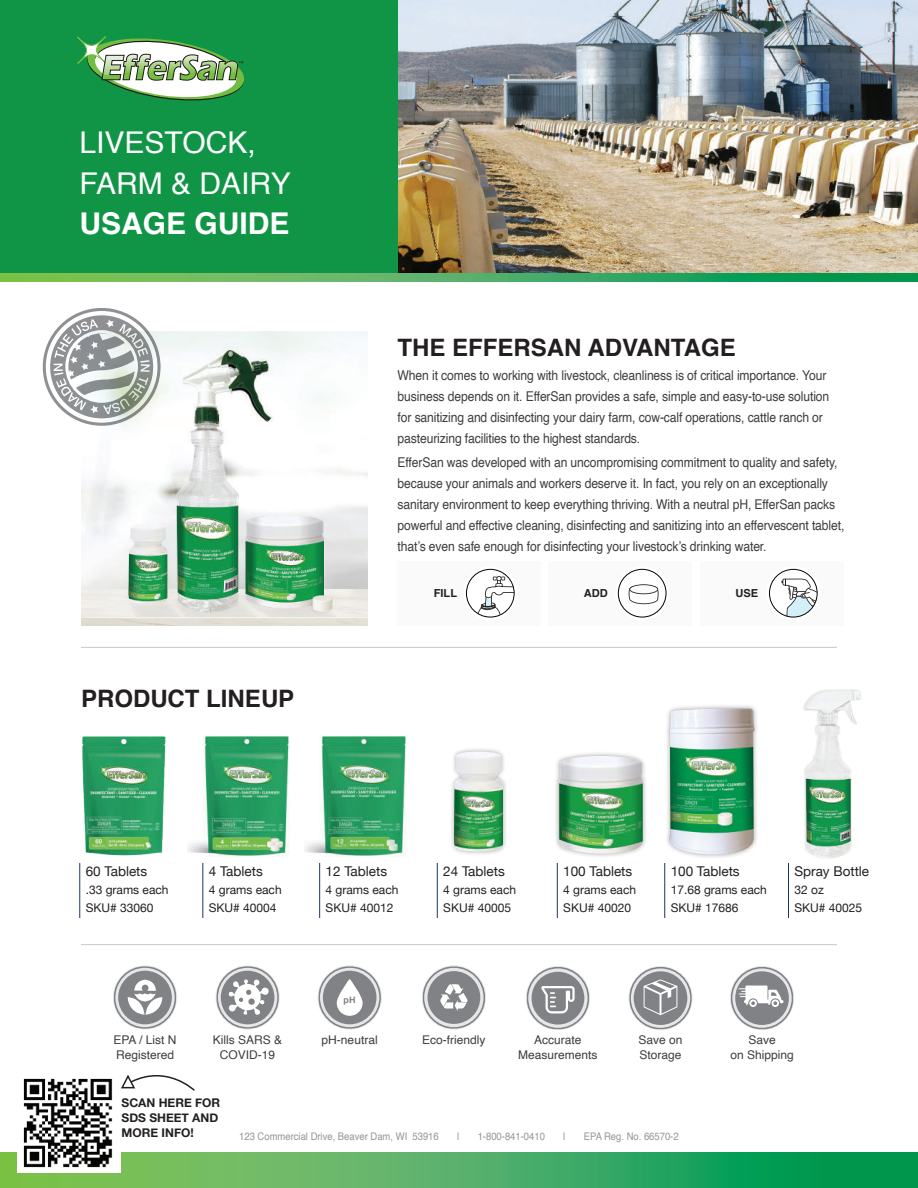
<style>
.page{position:relative;width:918px;height:1188px;background:#fff}
.page>*{position:absolute;margin:0;border:0;box-sizing:border-box;transform-origin:0 0}
.t1{font:30px/40.5px "Helvetica";color:#fff}
.t2{font:700 30px "Helvetica";color:#fff}
.t3{font:700 24px "Helvetica";color:#231f20}
.t4{font:13.5px/21px "Helvetica";letter-spacing:-.01em;color:#3e3e3f;scale:.9 1}
.t5{font:13.5px "Helvetica Neue";color:#231f20}
.t6{font:12px/18px "Helvetica Neue";color:#231f20}
.t7{font:12px/15px "Helvetica";color:#3e3e3f;text-align:center}
.t8{font:700 12px/15px "Helvetica Neue";color:#231f20}
.t9{font:700 11.1px "Helvetica";color:#231f20}
.t10{font:10.5px "Helvetica";color:#939598;scale:.9 1}
.t11{font:700 8.85px "Helvetica";color:#808285}
</style>
<div class="page">
<img style="left:398px;top:0;width:520px;height:273px">
<img style="left:82px;top:331px;width:285px;height:295px">
<svg style="left:114px;top:966px;width:62px;height:63px"></svg>
<svg style="left:216px;top:966px;width:63px;height:63px"></svg>
<svg style="left:318px;top:966px;width:63px;height:63px"></svg>
<svg style="left:337px;top:980px;width:25px;height:35px"></svg>
<div style="left:337px;top:979px;width:26px;height:37px;border:2px solid #fff;border-radius:12px"></div>
<svg style="left:423px;top:966px;width:62px;height:63px"></svg>
<svg style="left:527px;top:967px;width:62px;height:62px"></svg>
<svg style="left:629px;top:967px;width:63px;height:62px"></svg>
<svg style="left:731px;top:967px;width:62px;height:62px"></svg>
<div style="left:0;top:0;width:398px;height:277px;background:#109547"></div>
<svg style="left:77px;top:37px;width:29px;height:26px"></svg>
<div style="left:77px;top:36px;width:29px;height:28px;border:1px solid #74bd43"></div>
<svg style="left:85px;top:36px;width:159px;height:65px"></svg>
<svg style="left:0;top:273px;width:918px;height:8px"></svg>
<hr style="left:81px;top:647px;width:756px;height:1px;background:#c7c8ca">
<hr style="left:81px;top:944px;width:756px;height:1px;background:#c7c8ca">
<svg style="left:0;top:1152px;width:918px;height:36px"></svg>
<div style="left:43px;top:308px;width:118px;height:118px;border:3px solid #808285;border-radius:50%"></div>
<svg style="left:50px;top:315px;width:103px;height:103px"></svg>
<hr style="left:437px;top:863px;width:1px;height:55px;background:#193665">
<div style="left:449px;top:747px;width:59px;height:110px;background:#231f20;opacity:.4"></div>
<img style="left:454px;top:752px;width:49px;height:100px">
<hr style="left:557px;top:863px;width:1px;height:55px;background:#193665">
<div style="left:554px;top:751px;width:94px;height:108px;background:#231f20;opacity:.4"></div>
<img style="left:559px;top:756px;width:84px;height:98px">
<hr style="left:664px;top:863px;width:1px;height:55px;background:#193665">
<div style="left:665px;top:704px;width:95px;height:155px;background:#231f20;opacity:.4"></div>
<img style="left:669px;top:708px;width:86px;height:146px">
<hr style="left:203px;top:863px;width:1px;height:55px;background:#193665">
<img style="left:187px;top:735px;width:103px;height:121px">
<hr style="left:80px;top:863px;width:1px;height:55px;background:#193665">
<img style="left:82px;top:736px;width:84px;height:120px">
<hr style="left:319px;top:863px;width:1px;height:55px;background:#193665">
<img style="left:304px;top:735px;width:103px;height:121px">
<hr style="left:788px;top:863px;width:1px;height:55px;background:#193665">
<img style="left:803px;top:689px;width:58px;height:170px">
<div style="left:398px;top:562px;width:143px;height:64px;background:#fafafa"></div>
<svg style="left:464px;top:567px;width:53px;height:53px"></svg>
<div style="left:463px;top:566px;width:54px;height:54px;border:1px solid #fff;border-radius:50%"></div>
<svg style="left:466px;top:576px;width:48px;height:41px"></svg>
<div style="left:466px;top:569px;width:48px;height:48px;border:1px solid #050504;border-radius:50%"></div>
<div style="left:549px;top:562px;width:143px;height:64px;background:#fafafa"></div>
<svg style="left:616px;top:567px;width:53px;height:53px"></svg>
<div style="left:615px;top:566px;width:54px;height:54px;border:1px solid #fff;border-radius:50%"></div>
<svg style="left:628px;top:584px;width:32px;height:20px"></svg>
<div style="left:618px;top:569px;width:48px;height:48px;border:1px solid #050504;border-radius:50%"></div>
<div style="left:700px;top:562px;width:143px;height:64px;background:#fafafa"></div>
<svg style="left:767px;top:567px;width:53px;height:53px"></svg>
<div style="left:766px;top:566px;width:54px;height:54px;border:1px solid #fff;border-radius:50%"></div>
<svg style="left:769px;top:575px;width:48px;height:42px"></svg>
<div style="left:769px;top:569px;width:48px;height:48px;border:1px solid #050504;border-radius:50%"></div>
<div style="left:17px;top:1073px;width:103px;height:100px;background:#fff"></div>
<img style="left:23px;top:1078px;width:90px;height:90px">
<svg style="left:121px;top:1075px;width:74px;height:16px"></svg>
<h1 class="t1" style="left:80px;top:125px;width:213px">LIVESTOCK,<br>FARM &amp; DAIRY</h1>
<h1 class="t2" style="left:80px;top:212px;width:212px">USAGE GUIDE</h1>
<h2 class="t3" style="left:81px;top:689px;width:215px">PRODUCT LINEUP</h2>
<h2 class="t3" style="left:398px;top:338px;width:340px">THE EFFERSAN ADVANTAGE</h2>
<p class="t4" style="left:398px;top:366px;width:481px">When it comes to working with livestock, cleanliness is of critical importance. Your business depends on it. EfferSan provides a safe, simple and easy-to-use solution for sanitizing and disinfecting your dairy farm, cow-calf operations, cattle ranch or pasteurizing facilities to the highest standards.</p>
<p class="t4" style="left:398px;top:453px;width:498px">EfferSan was developed with an uncompromising commitment to quality and safety, because your animals and workers deserve it. In fact, you rely on an exceptionally sanitary environment to keep everything thriving. With a neutral pH, EfferSan packs powerful and effective cleaning, disinfecting and sanitizing into an effervescent tablet, that’s even safe enough for disinfecting your livestock’s drinking water.</p>
<p class="t9" style="left:434px;top:589px;width:25px">FILL</p>
<p class="t9" style="left:584px;top:589px;width:25px">ADD</p>
<p class="t9" style="left:735px;top:589px;width:24px">USE</p>
<p class="t5" style="left:86px;top:866px;width:63px">60 Tablets</p>
<p class="t6" style="left:86px;top:882px;width:84px">.33 grams each<br>SKU# 33060</p>
<p class="t5" style="left:209px;top:866px;width:56px">4 Tablets</p>
<p class="t6" style="left:209px;top:882px;width:74px">4 grams each<br>SKU# 40004</p>
<p class="t5" style="left:326px;top:866px;width:63px">12 Tablets</p>
<p class="t6" style="left:326px;top:882px;width:74px">4 grams each<br>SKU# 40012</p>
<p class="t11" style="left:344px;top:997px;width:13px">pH</p>
<p class="t5" style="left:443px;top:866px;width:63px">24 Tablets</p>
<p class="t6" style="left:443px;top:882px;width:74px">4 grams each<br>SKU# 40005</p>
<p class="t5" style="left:563px;top:866px;width:71px">100 Tablets</p>
<p class="t6" style="left:563px;top:882px;width:74px">4 grams each<br>SKU# 40020</p>
<p class="t5" style="left:671px;top:866px;width:71px">100 Tablets</p>
<p class="t6" style="left:671px;top:882px;width:98px">17.68 grams each<br>SKU# 17686</p>
<p class="t5" style="left:794px;top:866px;width:76px">Spray Bottle</p>
<p class="t6" style="left:794px;top:882px;width:69px">32 oz<br>SKU# 40025</p>
<p class="t7" style="left:213px;top:1034px;width:71px">Kills SARS &amp;<br>COVID-19</p>
<p class="t7" style="left:113px;top:1034px;width:65px;text-align:left">EPA / List N<br>Registered</p>
<p class="t7" style="left:322px;top:1034px;width:58px">pH-neutral</p>
<p class="t7" style="left:422px;top:1034px;width:65px">Eco-friendly</p>
<p class="t7" style="left:518px;top:1034px;width:81px">Accurate<br>Measurements</p>
<p class="t7" style="left:639px;top:1034px;width:46px;text-align:left">Save on<br>Storage</p>
<p class="t7" style="left:730px;top:1034px;width:65px">Save<br>on Shipping</p>
<p class="t8" style="left:122px;top:1096px;width:100px">SCAN HERE FOR<br>SDS SHEET AND<br>MORE INFO!</p>
<p class="t10" style="left:239px;top:1133px;width:223px">123 Commercial Drive, Beaver Dam, WI 53916</p>
<p class="t10" style="left:457px;top:1133px;width:4px">l</p>
<p class="t10" style="left:478px;top:1133px;width:76px">1-800-841-0410</p>
<p class="t10" style="left:563px;top:1133px;width:4px">l</p>
<p class="t10" style="left:584px;top:1133px;width:107px">EPA Reg. No. 66570-2</p>
</div>
